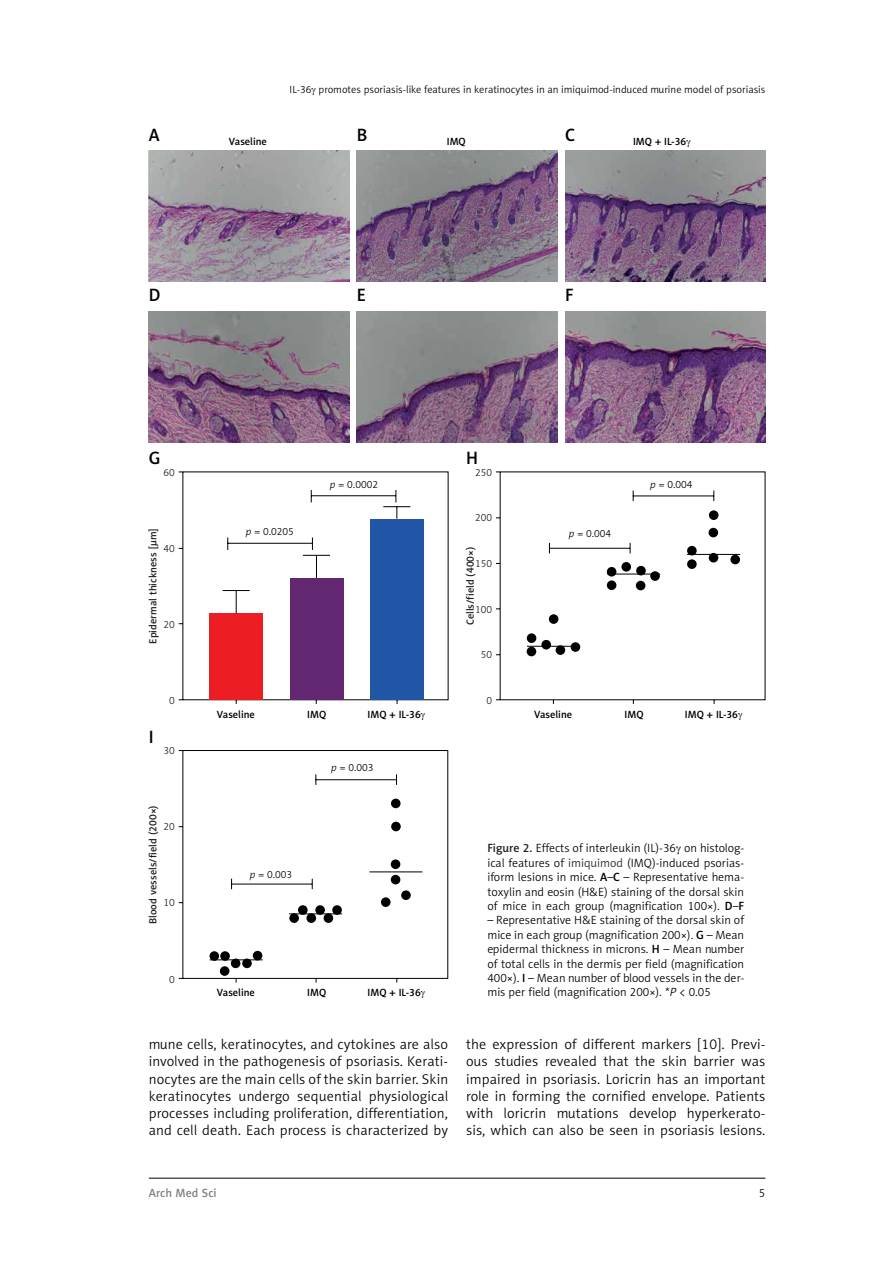
<style>
.page{position:relative;width:893px;height:1263px;background:#fff}
.page>*{position:absolute;margin:0;border:0;box-sizing:border-box;transform-origin:0 0}
.t1{font:18px "Naomi Sans EFN Medium";color:#000}
.t2{font:14.25px/17.2px "Naomi Sans EFN Light";letter-spacing:.01em;color:#000;text-align:justify}
.t3{font:12px/14.4px "Naomi Sans EFN Light";color:#000;text-align:justify}
.t4{font:12px "Naomi Sans EFN Medium";color:#808285}
.t5{font:10.5px "Naomi Sans EFN Light";color:#000}
.t6{font:10.5px "Naomi Sans EFN Medium";color:#000}
.t7{font:10.5px "Naomi Sans EFN Medium";color:#212121}
.t8{font:10.5px "Naomi Sans EFN Light";color:#212121}
.s1{font-style:italic}
.s2{font-family:"Naomi Sans EFN Medium";color:#212121}
.s3{color:#212121}
.s4{font-family:"Naomi Sans EFN Medium"}
</style>
<div class="page">
<hr style="left:149px;top:1178px;width:616px;height:1px;background:#000">
<img style="left:149px;top:151px;width:200px;height:131px">
<img style="left:149px;top:311px;width:200px;height:131px">
<img style="left:357px;top:151px;width:200px;height:131px">
<img style="left:357px;top:311px;width:200px;height:131px">
<img style="left:565px;top:151px;width:200px;height:131px">
<img style="left:565px;top:311px;width:200px;height:131px">
<svg style="left:179px;top:472px;width:269px;height:232px"></svg>
<div style="left:210px;top:613px;width:53px;height:86px;background:#ed1d24"></div>
<div style="left:290px;top:578px;width:53px;height:121px;background:#632771"></div>
<div style="left:371px;top:519px;width:53px;height:180px;background:#2155a6"></div>
<hr style="left:228px;top:543px;width:84px;height:1px;background:#000">
<hr style="left:311px;top:495px;width:85px;height:1px;background:#000">
<svg style="left:223px;top:590px;width:27px;height:23px"></svg>
<svg style="left:227px;top:537px;width:1px;height:13px"></svg>
<svg style="left:303px;top:537px;width:27px;height:41px"></svg>
<svg style="left:383px;top:490px;width:27px;height:29px"></svg>
<svg style="left:496px;top:472px;width:269px;height:232px"></svg>
<div style="left:549px;top:614px;width:9px;height:10px;background:#000;border-radius:50%"></div>
<div style="left:527px;top:633px;width:9px;height:10px;background:#000;border-radius:50%"></div>
<div style="left:527px;top:647px;width:9px;height:9px;background:#000;border-radius:50%"></div>
<div style="left:541px;top:640px;width:10px;height:9px;background:#000;border-radius:50%"></div>
<div style="left:556px;top:645px;width:9px;height:10px;background:#000;border-radius:50%"></div>
<div style="left:571px;top:642px;width:9px;height:10px;background:#000;border-radius:50%"></div>
<div style="left:607px;top:567px;width:9px;height:9px;background:#000;border-radius:50%"></div>
<div style="left:607px;top:580px;width:9px;height:10px;background:#000;border-radius:50%"></div>
<div style="left:621px;top:562px;width:10px;height:10px;background:#000;border-radius:50%"></div>
<div style="left:636px;top:566px;width:10px;height:9px;background:#000;border-radius:50%"></div>
<div style="left:636px;top:581px;width:9px;height:9px;background:#000;border-radius:50%"></div>
<div style="left:650px;top:571px;width:10px;height:10px;background:#000;border-radius:50%"></div>
<div style="left:687px;top:546px;width:10px;height:9px;background:#000;border-radius:50%"></div>
<div style="left:687px;top:559px;width:10px;height:10px;background:#000;border-radius:50%"></div>
<div style="left:709px;top:553px;width:9px;height:9px;background:#000;border-radius:50%"></div>
<div style="left:730px;top:555px;width:10px;height:9px;background:#000;border-radius:50%"></div>
<div style="left:708px;top:528px;width:10px;height:9px;background:#000;border-radius:50%"></div>
<div style="left:709px;top:510px;width:9px;height:10px;background:#000;border-radius:50%"></div>
<hr style="left:527px;top:646px;width:53px;height:1px;background:#000">
<hr style="left:607px;top:574px;width:53px;height:1px;background:#000">
<hr style="left:549px;top:548px;width:81px;height:1px;background:#000">
<hr style="left:633px;top:496px;width:81px;height:1px;background:#000">
<hr style="left:687px;top:554px;width:53px;height:1px;background:#000">
<svg style="left:179px;top:750px;width:269px;height:232px"></svg>
<div style="left:209px;top:951px;width:10px;height:10px;background:#000;border-radius:50%"></div>
<div style="left:220px;top:951px;width:10px;height:10px;background:#000;border-radius:50%"></div>
<div style="left:220px;top:966px;width:9px;height:10px;background:#000;border-radius:50%"></div>
<div style="left:231px;top:958px;width:9px;height:10px;background:#000;border-radius:50%"></div>
<div style="left:242px;top:958px;width:10px;height:10px;background:#000;border-radius:50%"></div>
<div style="left:253px;top:951px;width:9px;height:9px;background:#000;border-radius:50%"></div>
<div style="left:298px;top:905px;width:10px;height:10px;background:#000;border-radius:50%"></div>
<div style="left:315px;top:905px;width:10px;height:10px;background:#000;border-radius:50%"></div>
<div style="left:332px;top:905px;width:10px;height:10px;background:#000;border-radius:50%"></div>
<div style="left:324px;top:913px;width:9px;height:10px;background:#000;border-radius:50%"></div>
<div style="left:306px;top:913px;width:10px;height:10px;background:#000;border-radius:50%"></div>
<div style="left:289px;top:913px;width:10px;height:10px;background:#000;border-radius:50%"></div>
<div style="left:381px;top:897px;width:10px;height:10px;background:#000;border-radius:50%"></div>
<div style="left:391px;top:859px;width:9px;height:10px;background:#000;border-radius:50%"></div>
<div style="left:401px;top:890px;width:10px;height:10px;background:#000;border-radius:50%"></div>
<div style="left:391px;top:875px;width:9px;height:9px;background:#000;border-radius:50%"></div>
<div style="left:391px;top:822px;width:10px;height:9px;background:#000;border-radius:50%"></div>
<div style="left:391px;top:799px;width:10px;height:9px;background:#000;border-radius:50%"></div>
<hr style="left:210px;top:959px;width:53px;height:1px;background:#000">
<hr style="left:289px;top:913px;width:53px;height:1px;background:#000">
<hr style="left:231px;top:884px;width:81px;height:1px;background:#000">
<hr style="left:316px;top:779px;width:80px;height:1px;background:#000">
<hr style="left:369px;top:871px;width:53px;height:1px;background:#000">
<p class="t1" style="left:149px;top:124px;width:12px">A</p>
<p class="t1" style="left:149px;top:284px;width:13px">D</p>
<p class="t5" style="left:290px;top:83px;width:477px">IL-36 promotes psoriasis-like features in keratinocytes in an imiquimod-induced murine model of psoriasis</p>
<p class="t1" style="left:565px;top:124px;width:12px">C</p>
<p class="t1" style="left:357px;top:124px;width:12px">B</p>
<p class="t6" style="left:229px;top:135px;width:40px">Vaseline</p>
<p class="t6" style="left:447px;top:135px;width:21px">IMQ</p>
<p class="t6" style="left:633px;top:135px;width:55px">IMQ + IL-36</p>
<p class="t1" style="left:357px;top:284px;width:11px">E</p>
<p class="t1" style="left:565px;top:284px;width:10px">F</p>
<p class="t1" style="left:149px;top:447px;width:13px">G</p>
<p class="t1" style="left:466px;top:447px;width:13px">H</p>
<p class="t8" style="left:163px;top:466px;width:13px">60</p>
<p class="t7" style="left:147px;top:644px;width:117px;rotate:-90deg">Epidermal thickness [µm]</p>
<p class="t8" style="left:163px;top:542px;width:13px">40</p>
<p class="t8" style="left:163px;top:618px;width:13px">20</p>
<p class="t1" style="left:149px;top:726px;width:6px">I</p>
<p class="t8" style="left:169px;top:694px;width:7px">0</p>
<p class="t8" style="left:163px;top:745px;width:13px">30</p>
<p class="t7" style="left:147px;top:924px;width:120px;rotate:-90deg">Blood vessels/field (200×)</p>
<p class="t8" style="left:163px;top:821px;width:13px">20</p>
<p class="t8" style="left:163px;top:897px;width:13px">10</p>
<p class="t8" style="left:169px;top:973px;width:7px">0</p>
<p class="t8" style="left:475px;top:466px;width:19px">250</p>
<p class="t8" style="left:475px;top:512px;width:19px">200</p>
<p class="t8" style="left:475px;top:557px;width:19px">150</p>
<p class="t8" style="left:475px;top:603px;width:19px">100</p>
<p class="t8" style="left:481px;top:649px;width:13px">50</p>
<p class="t8" style="left:486px;top:694px;width:7px">0</p>
<p class="t5" style="left:330px;top:479px;width:50px"><span class="s1">p</span> = 0.0002</p>
<p class="t5" style="left:650px;top:479px;width:44px"><span class="s1">p</span> = 0.004</p>
<p class="t5" style="left:246px;top:525px;width:50px"><span class="s1">p</span> = 0.0205</p>
<p class="t5" style="left:569px;top:528px;width:44px"><span class="s1">p</span> = 0.004</p>
<p class="t7" style="left:464px;top:625px;width:80px;rotate:-90deg">Cells/field (400×)</p>
<p class="t6" style="left:217px;top:708px;width:40px">Vaseline</p>
<p class="t6" style="left:307px;top:708px;width:21px">IMQ</p>
<p class="t6" style="left:368px;top:708px;width:55px">IMQ + IL-36</p>
<p class="t6" style="left:534px;top:708px;width:40px">Vaseline</p>
<p class="t6" style="left:625px;top:708px;width:21px">IMQ</p>
<p class="t6" style="left:685px;top:708px;width:55px">IMQ + IL-36</p>
<p class="t5" style="left:250px;top:868px;width:44px"><span class="s1">p</span> = 0.003</p>
<p class="t5" style="left:331px;top:762px;width:44px"><span class="s1">p</span> = 0.003</p>
<p class="t6" style="left:217px;top:987px;width:40px">Vaseline</p>
<p class="t6" style="left:307px;top:987px;width:21px">IMQ</p>
<p class="t6" style="left:368px;top:987px;width:55px">IMQ + IL-36</p>
<p class="t3" style="left:487px;top:841px;width:258px"><span class="s2">Figure 2.</span> Effects of interleukin (IL)-36 on histolog&shy;ical features of <span class="s3">imiquimod</span> (IMQ)-induced psorias&shy;iform lesions in mice. <span class="s4">A</span>–<span class="s4">C</span> – Representative hema&shy;toxylin and eosin (H&amp;E) staining of the dorsal skin of mice in each group (magnification 100×). <span class="s4">D</span>–<span class="s4">F</span></p>
<p class="t3" style="left:487px;top:913px;width:258px">– Representative H&amp;E staining of the dorsal skin of mice in each group (magnification 200×). <span class="s4">G</span> – Mean epidermal thickness in microns. <span class="s4">H</span> – Mean number of total cells in the dermis per field (magnification 400×). <span class="s4">I</span> – Mean number of blood vessels in the der&shy;mis per field (magnification 200×). *<span class="s1">P</span> &lt; 0.05</p>
<p class="t2" style="left:149px;top:1036px;width:301px">mune cells, keratinocytes, and cytokines are also involved in the pathogenesis of psoriasis. Kerati&shy;nocytes are the main cells of the skin barrier. Skin keratinocytes undergo sequential physiological processes including proliferation, differentiation, and cell death. Each process is characterized by</p>
<p class="t2" style="left:466px;top:1036px;width:301px">the expression of different markers [10]. Previ&shy;ous studies revealed that the skin barrier was impaired in psoriasis. Loricrin has an important role in forming the cornified envelope. Patients with loricrin mutations develop hyperkerato&shy;sis, which can also be seen in psoriasis lesions.</p>
<p class="t4" style="left:149px;top:1186px;width:69px">Arch Med Sci</p>
<p class="t3" style="left:759px;top:1186px;width:8px">5</p>
</div>
